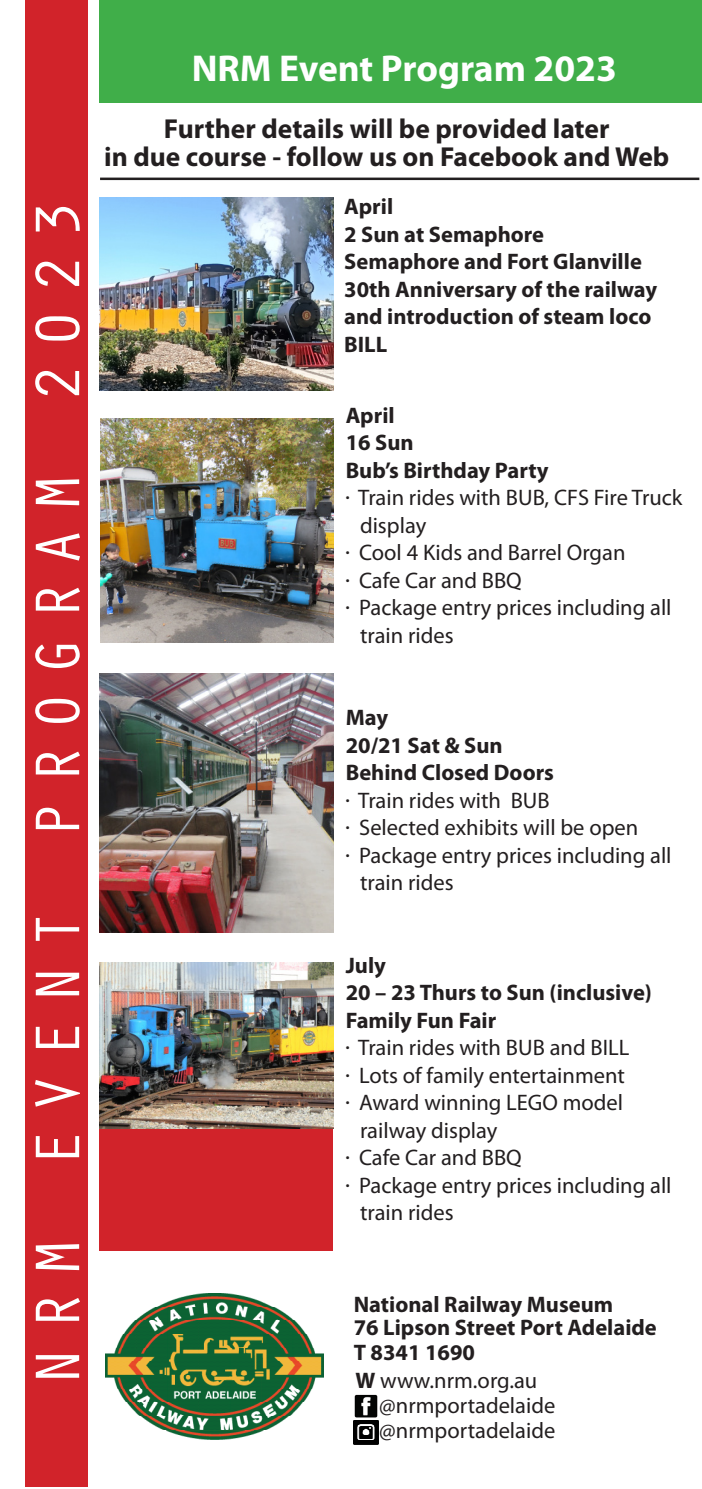
<style>
.page{position:relative;width:702px;height:1489px;background:#fff}
.page>*{position:absolute;margin:0;border:0;box-sizing:border-box;transform-origin:0 0}
.t1{font:65px "Orator Std";letter-spacing:.24em;color:#fff}
.Body_Text_Indent{font:700 37.5px "Myriad Pro";color:#fff}
.t2{font:700 27.5px "Myriad Pro";color:#231f20}
.t3{font:22.5px "Myriad Pro";color:#231f20}
.t4{font:700 22.5px "Myriad Pro";color:#231f20}
.s1{font-weight:700}
</style>
<div class="page">
<div style="left:99px;top:0;width:603px;height:102px;background:#40ae49"></div>
<div style="left:25px;top:0;width:63px;height:1486px;background:#d1232a"></div>
<img style="left:105px;top:1293px;width:218px;height:146px">
<img style="left:354px;top:1394px;width:24px;height:24px">
<img style="left:353px;top:1426px;width:25px;height:6px">
<svg style="left:353px;top:1420px;width:25px;height:6px"></svg>
<svg style="left:353px;top:1432px;width:25px;height:12px"></svg>
<hr style="left:100px;top:177px;width:599px;height:3px;background:#231f20">
<img style="left:100px;top:418px;width:233px;height:224px">
<img style="left:99px;top:673px;width:234px;height:259px">
<div style="left:99px;top:962px;width:234px;height:288px;background:#d1232a"></div>
<img style="left:99px;top:962px;width:234px;height:166px">
<img style="left:99px;top:198px;width:234px;height:192px">
<p class="t1" style="left:11px;top:1385px;width:1187px;rotate:-90deg">NRM EVENT PROGRAM 2023</p>
<p class="Body_Text_Indent" style="left:192px;top:44px;width:426px">NRM Event Program 2023</p>
<p class="t2" style="left:164px;top:111px;width:447px">Further details will be provided later</p>
<p class="t2" style="left:104px;top:138px;width:566px">in due course - follow us on Facebook and Web</p>
<p class="t4" style="left:344px;top:192px;width:50px">April</p>
<p class="t4" style="left:344px;top:219px;width:201px">2 Sun at Semaphore</p>
<p class="t4" style="left:344px;top:247px;width:299px">Semaphore and Fort Glanville</p>
<p class="t4" style="left:344px;top:274px;width:314px">30th Anniversary of the railway</p>
<p class="t4" style="left:344px;top:302px;width:308px">and introduction of steam loco</p>
<p class="t4" style="left:344px;top:329px;width:44px">BILL</p>
<p class="t4" style="left:345px;top:400px;width:50px">April</p>
<p class="t4" style="left:345px;top:428px;width:69px">16 Sun</p>
<p class="t4" style="left:345px;top:455px;width:204px">Bub’s Birthday Party</p>
<p class="t3" style="left:345px;top:483px;width:338px"><span class="s1">.</span> Train rides with BUB, CFS Fire Truck</p>
<p class="t3" style="left:360px;top:511px;width:68px">display</p>
<p class="t3" style="left:345px;top:538px;width:281px"><span class="s1">.</span> Cool 4 Kids and Barrel Organ</p>
<p class="t3" style="left:345px;top:566px;width:178px"><span class="s1">.</span> Cafe Car and BBQ</p>
<p class="t3" style="left:345px;top:593px;width:327px"><span class="s1">.</span> Package entry prices including all</p>
<p class="t3" style="left:360px;top:621px;width:95px">train rides</p>
<p class="t4" style="left:345px;top:703px;width:44px">May</p>
<p class="t4" style="left:345px;top:730px;width:159px">20/21 Sat &amp; Sun</p>
<p class="t4" style="left:345px;top:758px;width:210px">Behind Closed Doors</p>
<p class="t3" style="left:345px;top:786px;width:205px"><span class="s1">.</span> Train rides with BUB</p>
<p class="t3" style="left:345px;top:813px;width:294px"><span class="s1">.</span> Selected exhibits will be open</p>
<p class="t3" style="left:345px;top:841px;width:327px"><span class="s1">.</span> Package entry prices including all</p>
<p class="t3" style="left:360px;top:868px;width:95px">train rides</p>
<p class="t4" style="left:345px;top:950px;width:42px">July</p>
<p class="t4" style="left:345px;top:978px;width:308px">20 – 23 Thurs to Sun (inclusive)</p>
<p class="t4" style="left:345px;top:1005px;width:152px">Family Fun Fair</p>
<p class="t3" style="left:345px;top:1033px;width:285px"><span class="s1">.</span> Train rides with BUB and BILL</p>
<p class="t3" style="left:345px;top:1061px;width:281px"><span class="s1">.</span> Lots of family entertainment</p>
<p class="t3" style="left:345px;top:1088px;width:279px"><span class="s1">.</span> Award winning LEGO model</p>
<p class="t3" style="left:360px;top:1116px;width:139px">railway display</p>
<p class="t3" style="left:345px;top:1143px;width:178px"><span class="s1">.</span> Cafe Car and BBQ</p>
<p class="t3" style="left:345px;top:1171px;width:327px"><span class="s1">.</span> Package entry prices including all</p>
<p class="t3" style="left:360px;top:1198px;width:95px">train rides</p>
<p class="t4" style="left:353px;top:1290px;width:261px">National Railway Museum</p>
<p class="t4" style="left:353px;top:1312px;width:304px">76 Lipson Street Port Adelaide</p>
<p class="t4" style="left:353px;top:1337px;width:123px">T 8341 1690</p>
<p class="t3" style="left:355px;top:1366px;width:183px"><span class="s1">W</span> www.nrm.org.au</p>
<p class="t3" style="left:379px;top:1391px;width:177px">@nrmportadelaide</p>
<p class="t3" style="left:379px;top:1416px;width:177px">@nrmportadelaide</p>
</div>
